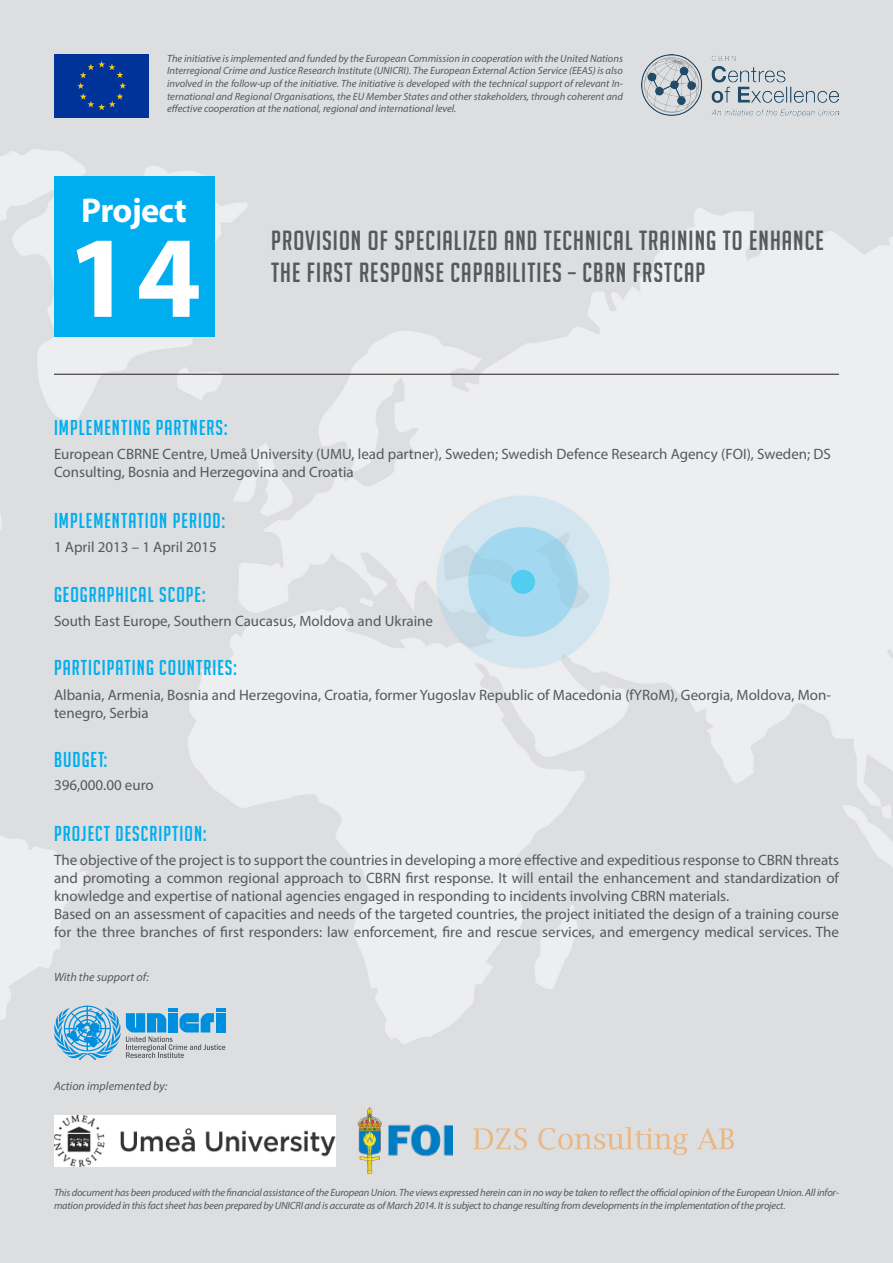
<style>
.page{position:relative;width:893px;height:1263px;background:#fff}
.page>*{position:absolute;margin:0;border:0;box-sizing:border-box;transform-origin:0 0}
.t1{font:700 117px "Myriad Pro";color:#fff}
.t2{font:700 34.5px "Myriad Pro";letter-spacing:-.02em;color:#fff}
.t3{font:27px/32.4px "Big Noodle Titling";letter-spacing:.04em;color:#57585a}
.t4{font:21px "Big Noodle Titling";letter-spacing:.05em;color:#00aeef}
.t5{font:15px/18px "Myriad Pro";color:#57585a}
.t6{font:italic 12px "Myriad Pro";color:#57585a}
.t7{font:italic 10.5px/12.6px "Myriad Pro";letter-spacing:-.02em;color:#57585a}
</style>
<div class="page">
<img style="left:0;top:0;width:893px;height:1263px">
<svg style="left:54px;top:1005px;width:171px;height:55px"></svg>
<div style="left:54px;top:54px;width:95px;height:63px;background:#039"></div>
<img style="left:641px;top:54px;width:198px;height:62px">
<div style="left:54px;top:176px;width:160px;height:160px;background:#00aeef"></div>
<hr style="left:54px;top:374px;width:785px;height:1px;background:#231f20">
<img style="left:357px;top:1107px;width:95px;height:67px">
<img style="left:54px;top:1116px;width:282px;height:50px">
<svg style="left:473px;top:1128px;width:54px;height:22px"></svg>
<svg style="left:538px;top:1127px;width:150px;height:28px"></svg>
<svg style="left:697px;top:1128px;width:37px;height:21px"></svg>
<p class="t7" style="left:167px;top:52px;width:457px;text-align:justify">The initiative is implemented and funded by the European Commission in cooperation with the United Nations Interregional Crime and Justice Research Institute (UNICRI). The European External Action Service (EEAS) is also involved in the follow-up of the initiative. The initiative is developed with the technical support of relevant In&shy;ternational and Regional Organisations, the EU Member States and other stakeholders, through coherent and effective cooperation at the national, regional and international level.</p>
<p class="t2" style="left:81px;top:188px;width:107px">Project</p>
<p class="t1" style="left:67px;top:201px;width:136px">14</p>
<p class="t4" style="left:54px;top:416px;width:175px">IMPLEMENTING PARTNERS:</p>
<p class="t3" style="left:271px;top:224px;width:554px">PROVISION OF SPECIALIZED AND TECHNICAL TRAINING TO ENHANCE<br>THE FIRST RESPONSE CAPABILITIES – CBRN FRSTCAP</p>
<p class="t5" style="left:54px;top:445px;width:778px">European CBRNE Centre, Umeå University (UMU, lead partner), Sweden; Swedish Defence Research Agency (FOI), Sweden; DS<br>Consulting, Bosnia and Herzegovina and Croatia</p>
<p class="t4" style="left:54px;top:509px;width:173px">IMPLEMENTATION PERIOD:</p>
<p class="t5" style="left:54px;top:538px;width:164px">1 April 2013 – 1 April 2015</p>
<p class="t4" style="left:54px;top:583px;width:153px">GEOGRAPHICAL SCOPE:</p>
<p class="t5" style="left:54px;top:612px;width:381px">South East Europe, Southern Caucasus, Moldova and Ukraine</p>
<p class="t4" style="left:54px;top:656px;width:184px">PARTICIPATING COUNTRIES:</p>
<p class="t5" style="left:54px;top:685px;width:779px">Albania, Armenia, Bosnia and Herzegovina, Croatia, former Yugoslav Republic of Macedonia (fYRoM), Georgia, Moldova, Mon&shy;tenegro, Serbia</p>
<p class="t4" style="left:54px;top:748px;width:55px">BUDGET:</p>
<p class="t5" style="left:54px;top:775px;width:101px">396,000.00 euro</p>
<p class="t4" style="left:54px;top:822px;width:154px">PROJECT DESCRIPTION:</p>
<p class="t5" style="left:54px;top:851px;width:787px;text-align:justify">The objective of the project is to support the countries in developing a more effective and expeditious response to CBRN threats and promoting a common regional approach to CBRN first response. It will entail the enhancement and standardization of knowledge and expertise of national agencies engaged in responding to incidents involving CBRN materials.</p>
<p class="t5" style="left:54px;top:905px;width:786px">Based on an assessment of capacities and needs of the targeted countries, the project initiated the design of a training course for the three branches of first responders: law enforcement, fire and rescue services, and emergency medical services. The</p>
<p class="t6" style="left:54px;top:970px;width:97px">With the support of:</p>
<p class="t6" style="left:54px;top:1079px;width:115px">Action implemented by:</p>
<p class="t7" style="left:54px;top:1186px;width:786px">This document has been produced with the financial assistance of the European Union. The views expressed herein can in no way be taken to reflect the official opinion of the European Union. All infor&shy;mation provided in this fact sheet has been prepared by UNICRI and is accurate as of March 2014. It is subject to change resulting from developments in the implementation of the project.</p>
</div>
